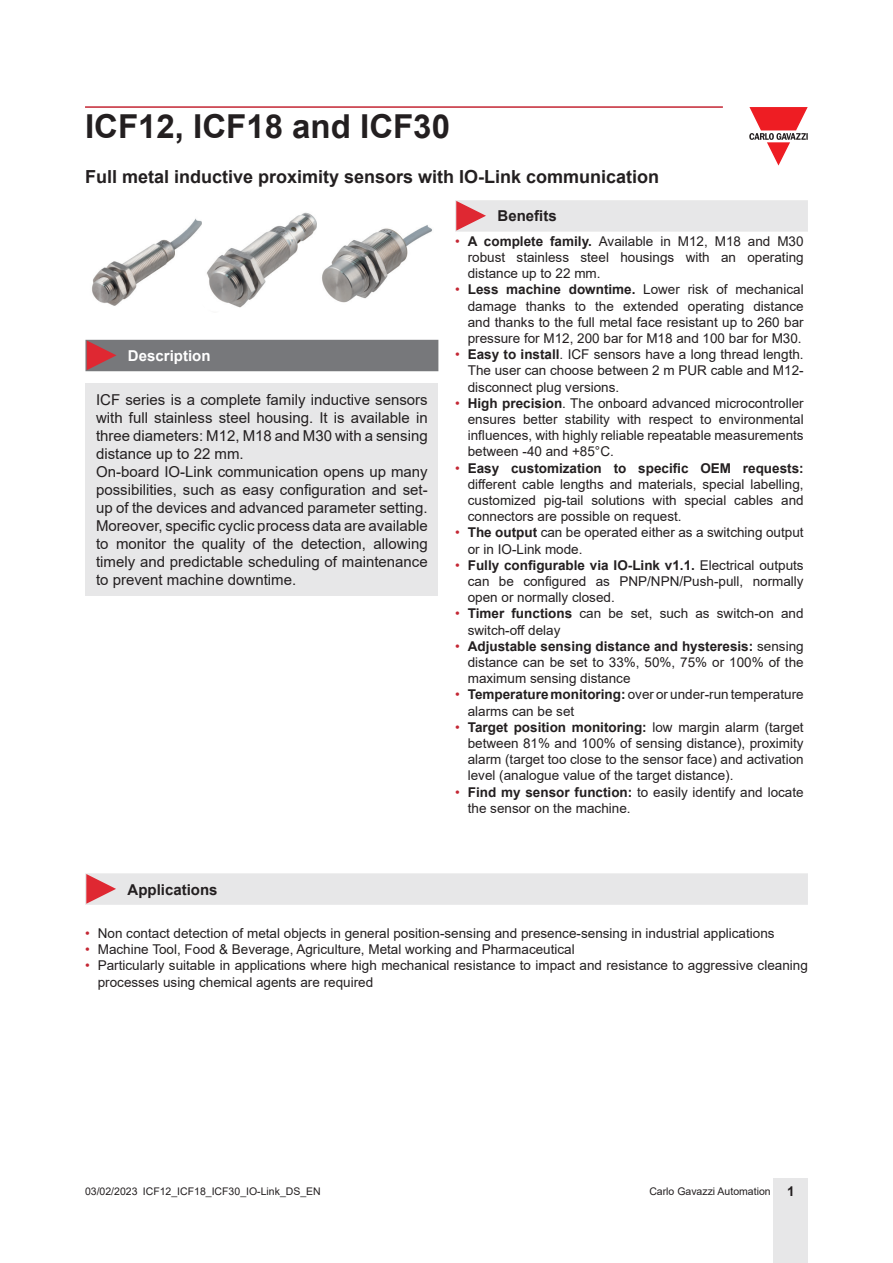
<style>
.page{position:relative;width:893px;height:1263px;background:#fff}
.page>*{position:absolute;margin:0;border:0;box-sizing:border-box;transform-origin:0 0}
.t1{font:700 33px "Arial";color:#231f20}
.Titolo02{font:700 18px "Arial";color:#231f20}
.Testo{font:15px/18px "Arial";color:#231f20;text-align:justify}
.Titolo03{font:700 15px "Arial";color:#231f20}
.Titolo04{font:700 15px "Arial";color:#fff}
.t2{font:13.5px/16.2px "Arial";color:#231f20;text-align:justify}
.t3{font:10.5px "Arial";color:#231f20}
.s1{color:#c42633}
.s2{font-weight:700}
.s3{font-weight:700;font-size:13.5px}
</style>
<div class="page">
<hr style="left:85px;top:106px;width:638px;height:2px;background:#c42633">
<div style="left:774px;top:1178px;width:34px;height:85px;background:#e7e7e8"></div>
<svg style="left:749px;top:107px;width:59px;height:59px"></svg>
<div style="left:85px;top:383px;width:353px;height:212px;background:#e7e7e8"></div>
<img style="left:92px;top:218px;width:110px;height:88px">
<img style="left:206px;top:212px;width:111px;height:96px">
<img style="left:322px;top:225px;width:110px;height:78px">
<div style="left:85px;top:340px;width:353px;height:31px;background:#77787b"></div>
<div style="left:455px;top:200px;width:353px;height:32px;background:#e7e7e8"></div>
<div style="left:85px;top:873px;width:723px;height:32px;background:#e7e7e8"></div>
<h1 class="t1" style="left:85px;top:103px;width:366px">ICF12, ICF18 and ICF30</h1>
<p class="Titolo02" style="left:85px;top:164px;width:576px">Full metal inductive proximity sensors with IO-Link communication</p>
<p class="Titolo04" style="left:128px;top:345px;width:84px">Description</p>
<p class="Testo" style="left:96px;top:390px;width:333px">ICF series is a complete family inductive sensors with full stainless steel housing. It is available in three diameters: M12, M18 and M30 with a sensing distance up to 22 mm.</p>
<p class="Testo" style="left:96px;top:462px;width:333px">On-board IO-Link communication opens up many possibilities, such as easy configuration and set&shy;up of the devices and advanced parameter setting.</p>
<p class="Testo" style="left:96px;top:516px;width:333px">Moreover, specific cyclic process data are available to monitor the quality of the detection, allowing timely and predictable scheduling of maintenance to prevent machine downtime.</p>
<p class="Titolo03" style="left:497px;top:206px;width:61px">Benefits</p>
<p class="t2" style="left:468px;top:233px;width:337px;text-indent:-13px"><span class="s1">•</span> <span class="s2">A complete family.</span> Available in M12, M18 and M30 robust stainless steel housings with an operating distance up to 22 mm.</p>
<p class="t2" style="left:468px;top:281px;width:337px;text-indent:-13px"><span class="s1">•</span> <span class="s2">Less machine downtime.</span> Lower risk of mechanical damage thanks to the extended operating distance and thanks to the full metal face resistant up to 260 bar pressure for M12, 200 bar for M18 and 100 bar for M30.</p>
<p class="t2" style="left:468px;top:346px;width:337px;text-indent:-13px"><span class="s1">•</span> <span class="s2">Easy to install</span>. ICF sensors have a long thread length.<br>The user can choose between 2 m PUR cable and M12- disconnect plug versions.</p>
<p class="t2" style="left:468px;top:395px;width:337px;text-indent:-13px"><span class="s1">•</span> <span class="s2">High precision</span>. The onboard advanced microcontroller ensures better stability with respect to environmental influences, with highly reliable repeatable measurements between -40 and +85°C.</p>
<p class="t2" style="left:468px;top:460px;width:337px;text-indent:-13px"><span class="s1">•</span> <span class="s2">Easy customization to specific OEM requests: </span>different cable lengths and materials, special labelling, customized pig-tail solutions with special cables and connectors are possible on request.</p>
<p class="t2" style="left:468px;top:524px;width:337px;text-indent:-13px"><span class="s1">•</span> <span class="s2">The output</span> can be operated either as a switching output or in IO-Link mode.</p>
<p class="t2" style="left:468px;top:557px;width:337px;text-indent:-13px"><span class="s1">•</span> <span class="s2">Fully configurable via IO-Link v1.1.</span> Electrical outputs can be configured as PNP/NPN/Push-pull, normally open or normally closed.</p>
<p class="t2" style="left:468px;top:605px;width:337px;text-indent:-13px"><span class="s1">•</span> <span class="s2">Timer functions</span> can be set, such as switch-on and switch-off delay</p>
<p class="t2" style="left:468px;top:638px;width:337px;text-indent:-13px"><span class="s1">•</span> <span class="s2">Adjustable sensing distance and hysteresis:</span> sensing distance can be set to 33%, 50%, 75% or 100% of the maximum sensing distance</p>
<p class="t2" style="left:468px;top:686px;width:337px;text-indent:-13px"><span class="s1">•</span> <span class="s2">Temperature monitoring:</span> over or under-run temperature alarms can be set</p>
<p class="t2" style="left:468px;top:719px;width:337px;text-indent:-13px"><span class="s1">•</span> <span class="s2">Target position monitoring:</span> low margin alarm (target between 81% and 100% of sensing distance), proximity alarm (target too close to the sensor face) and activation level (analogue value of the target distance).</p>
<p class="t2" style="left:468px;top:784px;width:337px;text-indent:-13px"><span class="s1">•</span> <span class="s2">Find my sensor function:</span> to easily identify and locate the sensor on the machine.</p>
<p class="Titolo03" style="left:128px;top:879px;width:92px">Applications</p>
<p class="t2" style="left:85px;top:925px;width:691px"><span class="s1">•</span> Non contact detection of metal objects in general position-sensing and presence-sensing in industrial applications</p>
<p class="t2" style="left:85px;top:941px;width:491px"><span class="s1">•</span> Machine Tool, Food &amp; Beverage, Agriculture, Metal working and Pharmaceutical</p>
<p class="t2" style="left:98px;top:957px;width:712px;text-indent:-13px"><span class="s1">•</span> Particularly suitable in applications where high mechanical resistance to impact and resistance to aggressive cleaning processes using chemical agents are required</p>
<p class="t3" style="left:85px;top:1183px;width:237px">03/02/2023 ICF12_ICF18_ICF30_IO-Link_DS_EN</p>
<p class="t3" style="left:649px;top:1183px;width:147px">Carlo Gavazzi Automation <span class="s3">1</span></p>
</div>
